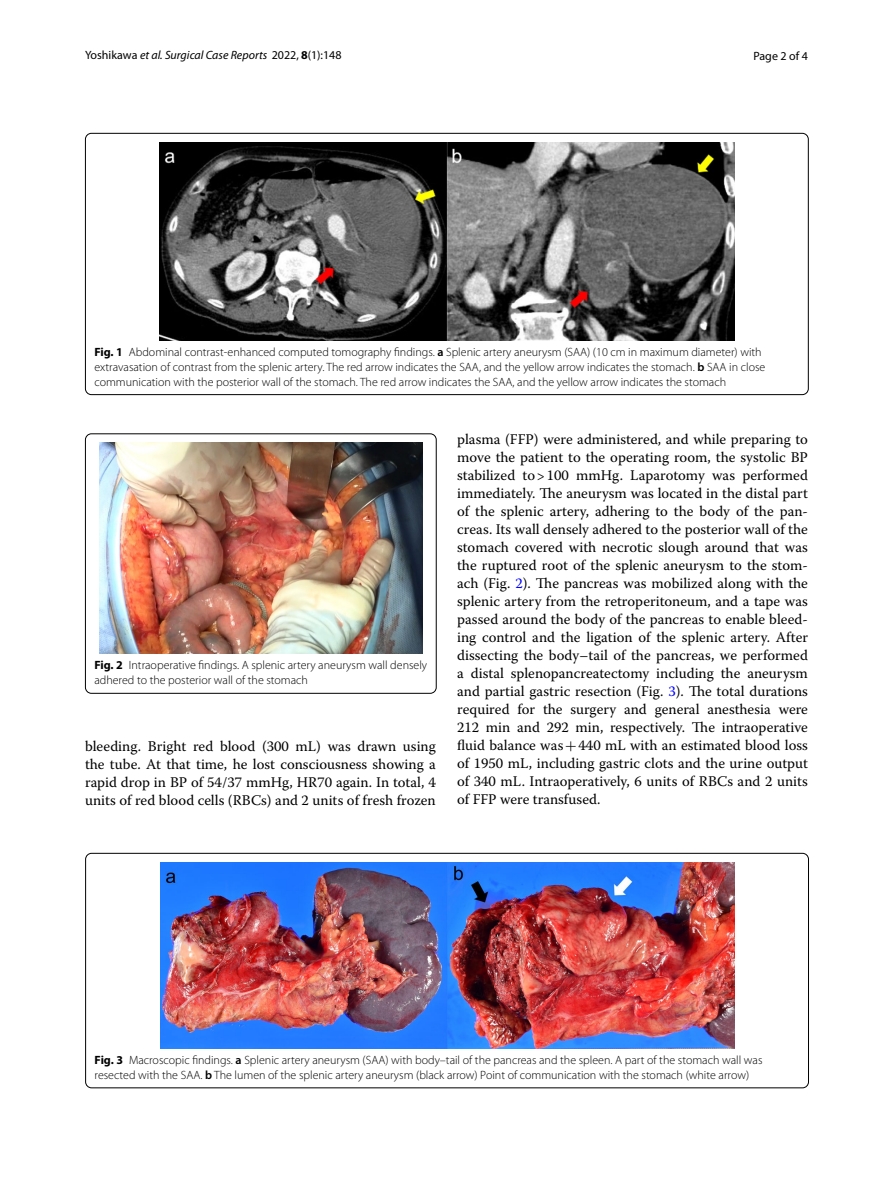
<style>
.page{position:relative;width:893px;height:1187px;background:#fff}
.page>*{position:absolute;margin:0;border:0;box-sizing:border-box;transform-origin:0 0}
.t1{font:14.7px/18px "Warnock Pro";color:#000;text-align:justify}
.t2{font:300 12px/15px "Myriad Pro";color:#000}
.t3{font:italic 12px "Myriad Pro";color:#000}
.t4{font:12px "Myriad Pro";color:#000}
.s1{font-style:normal}
.s2{font-weight:700;font-style:normal}
.s3{font-weight:700}
.s4{font-weight:600}
.s5{color:#00f}
.s6{font-family:"MTSY"}
</style>
<div class="page">
<img style="left:160px;top:142px;width:574px;height:198px">
<div style="left:85px;top:133px;width:723px;height:262px;border:1px solid #000;border-radius:6px"></div>
<img style="left:99px;top:443px;width:323px;height:210px">
<div style="left:85px;top:433px;width:351px;height:260px;border:1px solid #000;border-radius:6px"></div>
<img style="left:160px;top:862px;width:574px;height:186px">
<div style="left:85px;top:853px;width:724px;height:234px;border:1px solid #000;border-radius:6px"></div>
<p class="t3" style="left:85px;top:48px;width:258px"><span class="s1">Yoshikawa</span> et al. Surgical Case Reports <span class="s1">2022,</span> <span class="s2">8</span><span class="s1">(1):148</span></p>
<p class="t4" style="left:753px;top:48px;width:56px">Page 2 of 4</p>
<p class="t2" style="left:94px;top:344px;width:672px"><span class="s3">Fig. 1</span> Abdominal contrast-enhanced computed tomography findings. <span class="s4">a</span> Splenic artery aneurysm (SAA) (10 cm in maximum diameter) with extravasation of contrast from the splenic artery. The red arrow indicates the SAA, and the yellow arrow indicates the stomach. <span class="s4">b</span> SAA in close communication with the posterior wall of the stomach. The red arrow indicates the SAA, and the yellow arrow indicates the stomach</p>
<p class="t2" style="left:94px;top:657px;width:334px"><span class="s3">Fig. 2</span> Intraoperative findings. A splenic artery aneurysm wall densely adhered to the posterior wall of the stomach</p>
<p class="t1" style="left:85px;top:736px;width:352px">bleeding. Bright red blood (300 mL) was drawn using the tube. At that time, he lost consciousness showing a rapid drop in BP of 54/37 mmHg, HR70 again. In total, 4 units of red blood cells (RBCs) and 2 units of fresh frozen</p>
<p class="t1" style="left:457px;top:430px;width:352px">plasma (FFP) were administered, and while preparing to move the patient to the operating room, the systolic BP stabilized to&gt;100 mmHg. Laparotomy was performed immediately. The aneurysm was located in the distal part of the splenic artery, adhering to the body of the pan&shy;creas. Its wall densely adhered to the posterior wall of the stomach covered with necrotic slough around that was the ruptured root of the splenic aneurysm to the stom&shy;ach (Fig. <span class="s5">2</span>). The pancreas was mobilized along with the splenic artery from the retroperitoneum, and a tape was passed around the body of the pancreas to enable bleed&shy;ing control and the ligation of the splenic artery. After dissecting the body–tail of the pancreas, we performed a distal splenopancreatectomy including the aneurysm and partial gastric resection (Fig. <span class="s5">3</span>). The total durations required for the surgery and general anesthesia were 212 min and 292 min, respectively. The intraoperative fluid balance was<span class="s6">+</span>440 mL with an estimated blood loss of 1950 mL, including gastric clots and the urine output of 340 mL. Intraoperatively, 6 units of RBCs and 2 units of FFP were transfused.</p>
<p class="t2" style="left:95px;top:1052px;width:669px"><span class="s3">Fig. 3</span> Macroscopic findings. <span class="s4">a</span> Splenic artery aneurysm (SAA) with body–tail of the pancreas and the spleen. A part of the stomach wall was resected with the SAA. <span class="s4">b</span> The lumen of the splenic artery aneurysm (black arrow) Point of communication with the stomach (white arrow)</p>
</div>
